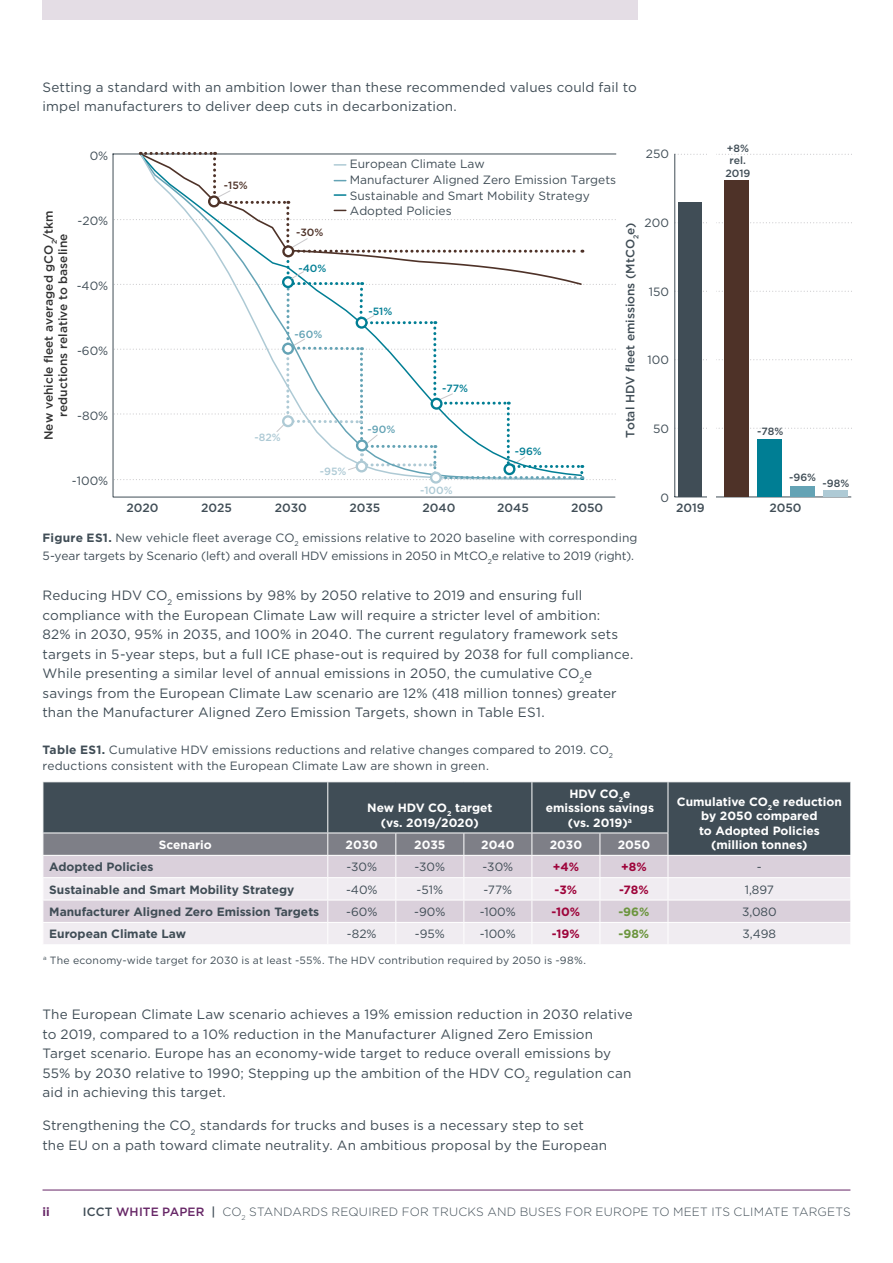
<style>
.page{position:relative;width:893px;height:1263px;background:#fff}
.page>*{position:absolute;margin:0;border:0;box-sizing:border-box;transform-origin:0 0}
.t1{font:13.5px/19.5px "Gotham";letter-spacing:.01em;color:#404d56}
.t2{font:12px/18px "Gotham";color:#404d56}
.t3{font:700 12px/14.4px "Gotham";color:#fff;text-align:center}
.t4{font:700 12px "Gotham";color:#404d56}
.t5{font:300 12px "Gotham";letter-spacing:.015em;color:#404d56}
.t6{font:500 12px "Gotham";color:#404d56}
.t7{font:500 12px/14.4px "Gotham";color:#333;text-align:center}
.t8{font:700 12px "Gotham";color:#9e043b}
.t9{font:700 12px "Gotham";color:#6c953e}
.t10{font:700 12px "Gotham";color:#662666}
.t11{font:10.5px "Gotham";letter-spacing:.02em;color:#404d56}
.t12{font:500 10.5px/12.6px "Gotham";color:#404d56;text-align:center}
.t13{font:500 10.5px "Gotham";color:#007e94}
.t14{font:500 10.5px "Gotham";color:#aecad5}
.t15{font:500 10.5px "Gotham";color:#4e3228}
.t16{font:500 10.5px "Gotham";color:#64a3b5}
.s1{font-weight:700}
.s2{font-weight:500}
.s3{font-weight:500;color:#662666}
</style>
<div class="page">
<hr style="left:43px;top:1190px;width:807px;height:1px;background:#662666">
<div style="left:43px;top:0;width:595px;height:20px;background:#e4dde5"></div>
<svg style="left:112px;top:153px;width:505px;height:345px"></svg>
<svg style="left:675px;top:428px;width:177px;height:1px"></svg>
<svg style="left:675px;top:359px;width:177px;height:1px"></svg>
<svg style="left:675px;top:291px;width:177px;height:1px"></svg>
<svg style="left:675px;top:222px;width:177px;height:1px"></svg>
<svg style="left:675px;top:154px;width:177px;height:1px"></svg>
<div style="left:678px;top:202px;width:24px;height:295px;background:#404d56"></div>
<hr style="left:674px;top:497px;width:177px;height:1px;background:#404d56">
<hr style="left:674px;top:154px;width:1px;height:343px;background:#404d56">
<div style="left:823px;top:490px;width:25px;height:7px;background:#aecad5"></div>
<div style="left:790px;top:486px;width:25px;height:11px;background:#64a3b5"></div>
<div style="left:757px;top:439px;width:25px;height:58px;background:#007e94"></div>
<div style="left:724px;top:180px;width:25px;height:317px;background:#4e3228"></div>
<div style="left:430px;top:472px;width:12px;height:12px;border:2px solid #aecad5;border-radius:50%"></div>
<div style="left:707px;top:149px;width:9px;height:355px;background:#fff"></div>
<svg style="left:114px;top:152px;width:502px;height:328px"></svg>
<div style="left:44px;top:782px;width:806px;height:73px;background:#404d56"></div>
<div style="left:669px;top:856px;width:181px;height:21px;background:#dad0db"></div>
<svg style="left:669px;top:878px;width:181px;height:66px;background:#e8e3e9"></svg>
<hr style="left:327px;top:782px;width:1px;height:50px;background:#fff">
<hr style="left:531px;top:782px;width:1px;height:50px;background:#fff">
<hr style="left:668px;top:782px;width:1px;height:50px;background:#fff">
<hr style="left:668px;top:900px;width:183px;height:1px;background:#fff">
<hr style="left:668px;top:922px;width:183px;height:1px;background:#fff">
<hr style="left:43px;top:832px;width:285px;height:1px;background:#fff">
<hr style="left:328px;top:832px;width:68px;height:1px;background:#fff">
<hr style="left:396px;top:832px;width:68px;height:1px;background:#fff">
<hr style="left:464px;top:832px;width:68px;height:1px;background:#fff">
<hr style="left:532px;top:832px;width:68px;height:1px;background:#fff">
<hr style="left:600px;top:832px;width:68px;height:1px;background:#fff">
<svg style="left:850px;top:833px;width:1px;height:89px"></svg>
<svg style="left:43px;top:833px;width:626px;height:111px;background:#d2cdd5"></svg>
<p class="t1" style="left:43px;top:77px;width:596px">Setting a standard with an ambition lower than these recommended values could fail to impel manufacturers to deliver deep cuts in decarbonization.</p>
<p class="t2" style="left:90px;top:146px;width:20px">0%</p>
<p class="t7" style="left:41px;top:440px;width:231px;rotate:-90deg">New vehicle fleet averaged gCO<sub>2</sub>/tkm reductions relative to baseline</p>
<p class="t2" style="left:78px;top:212px;width:32px">-20%</p>
<p class="t2" style="left:77px;top:277px;width:33px">-40%</p>
<p class="t2" style="left:77px;top:341px;width:33px">-60%</p>
<p class="t2" style="left:77px;top:406px;width:33px">-80%</p>
<p class="t2" style="left:72px;top:472px;width:38px">-100%</p>
<p class="t15" style="left:224px;top:179px;width:25px">-15%</p>
<p class="t15" style="left:296px;top:226px;width:29px">-30%</p>
<p class="t13" style="left:298px;top:261px;width:29px">-40%</p>
<p class="t16" style="left:295px;top:328px;width:29px">-60%</p>
<p class="t2" style="left:350px;top:155px;width:136px">European Climate Law</p>
<p class="t2" style="left:350px;top:202px;width:103px">Adopted Policies</p>
<p class="t2" style="left:350px;top:170px;width:268px">Manufacturer Aligned Zero Emission Targets</p>
<p class="t2" style="left:350px;top:186px;width:241px">Sustainable and Smart Mobility Strategy</p>
<p class="t13" style="left:368px;top:304px;width:25px">-51%</p>
<p class="t14" style="left:255px;top:430px;width:28px">-82%</p>
<p class="t14" style="left:320px;top:464px;width:28px">-95%</p>
<p class="t16" style="left:368px;top:422px;width:29px">-90%</p>
<p class="t13" style="left:442px;top:381px;width:27px">-77%</p>
<p class="t14" style="left:420px;top:483px;width:34px">-100%</p>
<p class="t13" style="left:515px;top:444px;width:28px">-96%</p>
<p class="t6" style="left:127px;top:500px;width:34px">2020</p>
<p class="t6" style="left:201px;top:500px;width:32px">2025</p>
<p class="t6" style="left:275px;top:500px;width:34px">2030</p>
<p class="t6" style="left:349px;top:500px;width:32px">2035</p>
<p class="t6" style="left:422px;top:500px;width:34px">2040</p>
<p class="t6" style="left:497px;top:500px;width:33px">2045</p>
<p class="t6" style="left:571px;top:500px;width:34px">2050</p>
<p class="t2" style="left:646px;top:144px;width:25px">250</p>
<p class="t12" style="left:725px;top:141px;width:27px">+8% rel.<br>2019</p>
<p class="t2" style="left:645px;top:213px;width:26px">200</p>
<p class="t6" style="left:622px;top:438px;width:217px;rotate:-90deg">Total HDV fleet emissions (MtCO<sub>2</sub>e)</p>
<p class="t2" style="left:649px;top:282px;width:22px">150</p>
<p class="t2" style="left:647px;top:351px;width:23px">100</p>
<p class="t2" style="left:653px;top:420px;width:17px">50</p>
<p class="t12" style="left:757px;top:424px;width:28px">-78%</p>
<p class="t2" style="left:660px;top:489px;width:10px">0</p>
<p class="t12" style="left:789px;top:471px;width:28px">-96%</p>
<p class="t12" style="left:823px;top:477px;width:28px">-98%</p>
<p class="t6" style="left:676px;top:500px;width:30px">2019</p>
<p class="t6" style="left:769px;top:500px;width:34px">2050</p>
<p class="t2" style="left:43px;top:529px;width:596px"><span class="s1">Figure ES1.</span> New vehicle fleet average CO<sub>2</sub> emissions relative to 2020 baseline with corresponding<br>5-year targets by Scenario (left) and overall HDV emissions in 2050 in MtCO<sub>2</sub>e relative to 2019 (right).</p>
<p class="t1" style="left:43px;top:585px;width:592px">Reducing HDV CO<sub>2</sub> emissions by 98% by 2050 relative to 2019 and ensuring full compliance with the European Climate Law will require a stricter level of ambition:<br>82% in 2030, 95% in 2035, and 100% in 2040. The current regulatory framework sets targets in 5-year steps, but a full ICE phase-out is required by 2038 for full compliance.<br>While presenting a similar level of annual emissions in 2050, the cumulative CO<sub>2</sub>e savings from the European Climate Law scenario are 12% (418 million tonnes) greater than the Manufacturer Aligned Zero Emission Targets, shown in Table ES1.</p>
<p class="t2" style="left:43px;top:741px;width:572px;line-height:16.5px"><span class="s1">Table ES1.</span> Cumulative HDV emissions reductions and relative changes compared to 2019. CO<sub>2 </sub>reductions consistent with the European Climate Law are shown in green.</p>
<p class="t3" style="left:367px;top:801px;width:127px">New HDV CO<sub>2</sub> target (vs. 2019/2020)</p>
<p class="t3" style="left:546px;top:786px;width:110px">HDV CO<sub>2</sub>e emissions savings (vs. 2019)<sup>a</sup></p>
<p class="t3" style="left:677px;top:794px;width:167px">Cumulative CO<sub>2</sub>e reduction by 2050 compared<br>to Adopted Policies</p>
<p class="t3" style="left:159px;top:837px;width:54px">Scenario</p>
<p class="t3" style="left:346px;top:837px;width:34px">2030</p>
<p class="t3" style="left:414px;top:837px;width:33px">2035</p>
<p class="t3" style="left:481px;top:837px;width:35px">2040</p>
<p class="t3" style="left:550px;top:837px;width:34px">2030</p>
<p class="t3" style="left:618px;top:837px;width:34px">2050</p>
<p class="t3" style="left:711px;top:837px;width:98px">(million tonnes)</p>
<p class="t4" style="left:49px;top:859px;width:106px">Adopted Policies</p>
<p class="t2" style="left:346px;top:858px;width:32px">-30%</p>
<p class="t2" style="left:414px;top:858px;width:32px">-30%</p>
<p class="t2" style="left:482px;top:858px;width:32px">-30%</p>
<p class="t8" style="left:553px;top:859px;width:28px">+4%</p>
<p class="t8" style="left:621px;top:859px;width:27px">+8%</p>
<p class="t2" style="left:757px;top:858px;width:6px">-</p>
<p class="t4" style="left:49px;top:881px;width:247px">Sustainable and Smart Mobility Strategy</p>
<p class="t2" style="left:346px;top:880px;width:33px">-40%</p>
<p class="t2" style="left:417px;top:880px;width:28px">-51%</p>
<p class="t2" style="left:483px;top:880px;width:30px">-77%</p>
<p class="t8" style="left:555px;top:881px;width:24px">-3%</p>
<p class="t8" style="left:619px;top:881px;width:31px">-78%</p>
<p class="t2" style="left:745px;top:880px;width:31px">1,897</p>
<p class="t4" style="left:49px;top:904px;width:272px">Manufacturer Aligned Zero Emission Targets</p>
<p class="t2" style="left:346px;top:902px;width:33px">-60%</p>
<p class="t2" style="left:414px;top:902px;width:33px">-90%</p>
<p class="t2" style="left:480px;top:902px;width:37px">-100%</p>
<p class="t8" style="left:552px;top:904px;width:30px">-10%</p>
<p class="t9" style="left:618px;top:904px;width:33px">-96%</p>
<p class="t2" style="left:742px;top:902px;width:36px">3,080</p>
<p class="t4" style="left:49px;top:926px;width:138px">European Climate Law</p>
<p class="t2" style="left:347px;top:925px;width:31px">-82%</p>
<p class="t2" style="left:415px;top:925px;width:31px">-95%</p>
<p class="t2" style="left:480px;top:925px;width:37px">-100%</p>
<p class="t8" style="left:552px;top:926px;width:29px">-19%</p>
<p class="t9" style="left:619px;top:926px;width:32px">-98%</p>
<p class="t2" style="left:743px;top:925px;width:35px">3,498</p>
<p class="t11" style="left:43px;top:953px;width:544px"><sup>a</sup> The economy-wide target for 2030 is at least -55%. The HDV contribution required by 2050 is -98%.</p>
<p class="t1" style="left:43px;top:1004px;width:592px">The European Climate Law scenario achieves a 19% emission reduction in 2030 relative to 2019, compared to a 10% reduction in the Manufacturer Aligned Zero Emission Target scenario. Europe has an economy-wide target to reduce overall emissions by 55% by 2030 relative to 1990; Stepping up the ambition of the HDV CO<sub>2</sub> regulation can aid in achieving this target.</p>
<p class="t1" style="left:43px;top:1115px;width:566px">Strengthening the CO<sub>2</sub> standards for trucks and buses is a necessary step to set the EU on a path toward climate neutrality. An ambitious proposal by the European</p>
<p class="t10" style="left:43px;top:1203px;width:9px">ii</p>
<p class="t5" style="left:83px;top:1204px;width:769px"><span class="s2">ICCT</span> <span class="s3">WHITE PAPER</span> <span class="s2">|</span> CO<sub>2</sub> STANDARDS REQUIRED FOR TRUCKS AND BUSES FOR EUROPE TO MEET ITS CLIMATE TARGETS</p>
</div>
